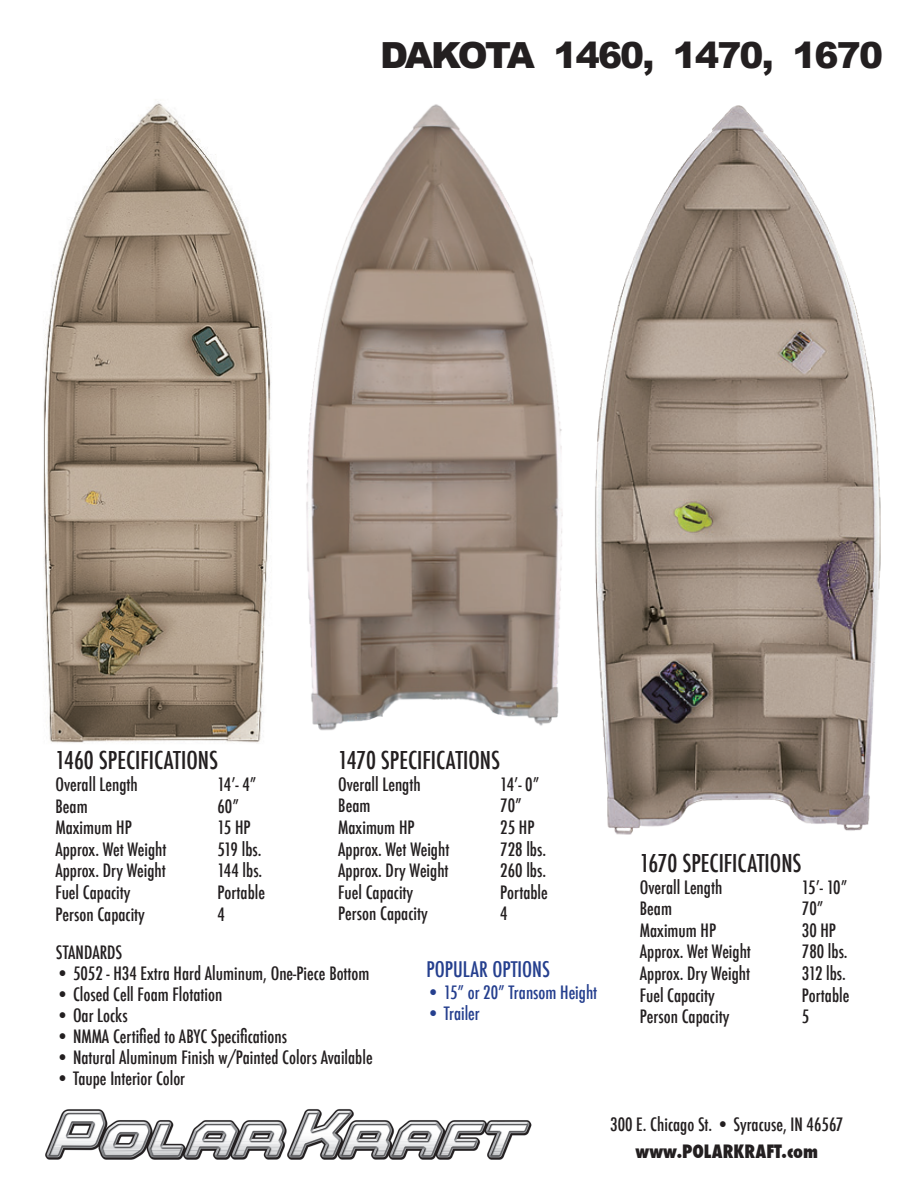
<style>
.page{position:relative;width:918px;height:1188px;background:#fff}
.page>*{position:absolute;margin:0;border:0;box-sizing:border-box;transform-origin:0 0}
.t1{font:900 36px "Arial";letter-spacing:-.05em;color:#231f20}
.t2{font:500 condensed 24px "Futura";color:#231f20}
.t3{font:500 condensed 21px "Futura";color:#253f8e}
.t4{font:500 condensed 18px "Futura";color:#231f20}
.t5{font:500 condensed 18px "Futura";color:#253f8e}
.t6{font:800 condensed 18px "Futura";color:#231f20}
</style>
<div class="page">
<img style="left:45px;top:1109px;width:487px;height:51px">
<img style="left:306px;top:104px;width:257px;height:627px">
<img style="left:595px;top:105px;width:286px;height:730px">
<img style="left:43px;top:103px;width:228px;height:640px">
<h1 class="t1" style="left:380px;top:29px;width:504px">DAKOTA 1460, 1470, 1670</h1>
<h2 class="t2" style="left:56px;top:745px;width:164px">1460 SPECIFICATIONS</h2>
<p class="t4" style="left:56px;top:773px;width:84px">Overall Length</p>
<p class="t4" style="left:218px;top:773px;width:41px">14’- 4”</p>
<p class="t4" style="left:56px;top:794px;width:34px">Beam</p>
<p class="t4" style="left:218px;top:794px;width:23px">60”</p>
<p class="t4" style="left:56px;top:816px;width:78px">Maximum HP</p>
<p class="t4" style="left:218px;top:816px;width:35px">15 HP</p>
<p class="t4" style="left:56px;top:838px;width:113px">Approx. Wet Weight</p>
<p class="t4" style="left:218px;top:838px;width:46px">519 lbs.</p>
<p class="t4" style="left:56px;top:859px;width:112px">Approx. Dry Weight</p>
<p class="t4" style="left:218px;top:859px;width:46px">144 lbs.</p>
<p class="t4" style="left:56px;top:881px;width:76px">Fuel Capacity</p>
<p class="t4" style="left:218px;top:881px;width:49px">Portable</p>
<p class="t4" style="left:56px;top:902px;width:91px">Person Capacity</p>
<p class="t4" style="left:218px;top:902px;width:9px">4</p>
<h2 class="t2" style="left:338px;top:745px;width:163px">1470 SPECIFICATIONS</h2>
<p class="t4" style="left:338px;top:773px;width:84px">Overall Length</p>
<p class="t4" style="left:500px;top:773px;width:41px">14’- 0”</p>
<p class="t4" style="left:338px;top:794px;width:34px">Beam</p>
<p class="t4" style="left:500px;top:794px;width:23px">70”</p>
<p class="t4" style="left:338px;top:816px;width:78px">Maximum HP</p>
<p class="t4" style="left:500px;top:816px;width:36px">25 HP</p>
<p class="t4" style="left:338px;top:837px;width:113px">Approx. Wet Weight</p>
<p class="t4" style="left:500px;top:837px;width:47px">728 lbs.</p>
<p class="t4" style="left:338px;top:859px;width:112px">Approx. Dry Weight</p>
<p class="t4" style="left:500px;top:859px;width:47px">260 lbs.</p>
<p class="t4" style="left:338px;top:881px;width:76px">Fuel Capacity</p>
<p class="t4" style="left:500px;top:881px;width:49px">Portable</p>
<p class="t4" style="left:338px;top:902px;width:91px">Person Capacity</p>
<p class="t4" style="left:500px;top:902px;width:9px">4</p>
<p class="t4" style="left:56px;top:941px;width:68px">STANDARDS</p>
<p class="t4" style="left:56px;top:962px;width:315px">• 5052 - H34 Extra Hard Aluminum, One-Piece Bottom</p>
<p class="t4" style="left:56px;top:983px;width:168px">• Closed Cell Foam Flotation</p>
<p class="t4" style="left:56px;top:1004px;width:73px">• Oar Locks</p>
<p class="t4" style="left:56px;top:1025px;width:233px">• NMMA Certified to ABYC Specifications</p>
<p class="t4" style="left:56px;top:1046px;width:318px">• Natural Aluminum Finish w/Painted Colors Available</p>
<p class="t4" style="left:56px;top:1067px;width:131px">• Taupe Interior Color</p>
<p class="t3" style="left:426px;top:956px;width:125px">POPULAR OPTIONS</p>
<p class="t5" style="left:426px;top:981px;width:172px">• 15” or 20” Transom Height</p>
<p class="t5" style="left:426px;top:1002px;width:55px">• Trailer</p>
<h2 class="t2" style="left:640px;top:848px;width:163px">1670 SPECIFICATIONS</h2>
<p class="t4" style="left:640px;top:875px;width:84px">Overall Length</p>
<p class="t4" style="left:802px;top:875px;width:47px">15’- 10”</p>
<p class="t4" style="left:640px;top:897px;width:34px">Beam</p>
<p class="t4" style="left:802px;top:897px;width:23px">70”</p>
<p class="t4" style="left:640px;top:919px;width:78px">Maximum HP</p>
<p class="t4" style="left:802px;top:919px;width:36px">30 HP</p>
<p class="t4" style="left:640px;top:940px;width:113px">Approx. Wet Weight</p>
<p class="t4" style="left:802px;top:940px;width:47px">780 lbs.</p>
<p class="t4" style="left:640px;top:962px;width:112px">Approx. Dry Weight</p>
<p class="t4" style="left:802px;top:962px;width:46px">312 lbs.</p>
<p class="t4" style="left:640px;top:983px;width:76px">Fuel Capacity</p>
<p class="t4" style="left:802px;top:983px;width:49px">Portable</p>
<p class="t4" style="left:640px;top:1005px;width:91px">Person Capacity</p>
<p class="t4" style="left:802px;top:1005px;width:9px">5</p>
<p class="t4" style="left:610px;top:1113px;width:235px">300 E. Chicago St. • Syracuse, IN 46567</p>
<p class="t6" style="left:635px;top:1139px;width:184px">www.POLARKRAFT.com</p>
</div>
